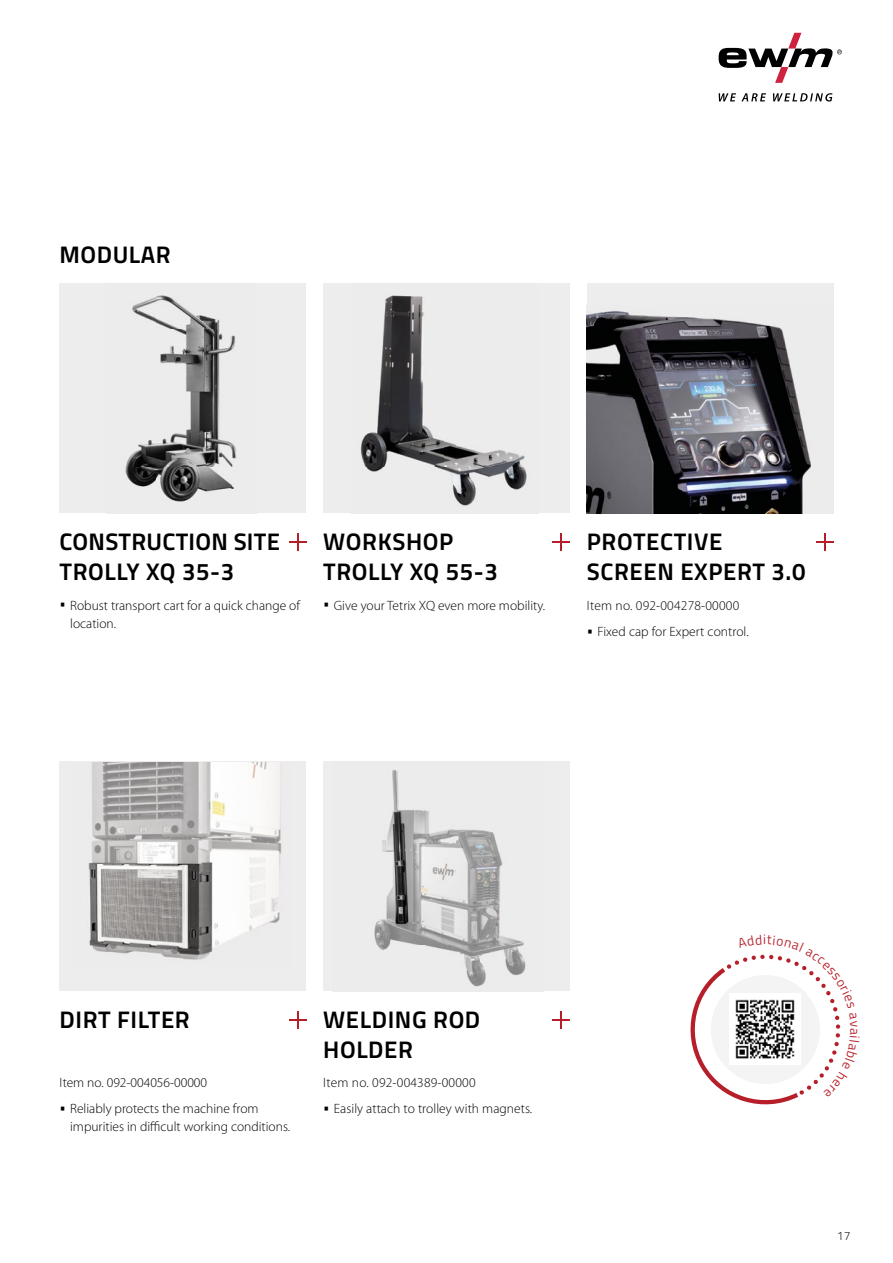
<style>
.page{position:relative;width:893px;height:1263px;background:#fff}
.page>*{position:absolute;margin:0;border:0;box-sizing:border-box;transform-origin:0 0}
.t1{font:700 24px/30px "Titillium Text";letter-spacing:.025em;color:#000}
.t2{font:300 13.5px/18px "Myriad Pro";color:#000}
.t3{font:13.5px "Titillium Text";color:#b61f29}
.t4{font:300 12px "Titillium Text";color:#000}
.s1{font-family:"Titillium Text"}
</style>
<div class="page">
<div style="left:60px;top:283px;width:246px;height:230px;background:#ededed"></div>
<div style="left:323px;top:283px;width:247px;height:230px;background:#ededed"></div>
<img style="left:360px;top:295px;width:167px;height:211px">
<div style="left:587px;top:283px;width:246px;height:230px;background:#ededed"></div>
<img style="left:587px;top:311px;width:224px;height:202px">
<div style="left:323px;top:762px;width:247px;height:229px;background:#ededed"></div>
<img style="left:374px;top:770px;width:152px;height:217px">
<div style="left:60px;top:762px;width:246px;height:229px;background:#ededed"></div>
<img style="left:88px;top:762px;width:194px;height:198px">
<img style="left:125px;top:295px;width:112px;height:207px">
<svg style="left:553px;top:533px;width:17px;height:17px"></svg>
<svg style="left:289px;top:533px;width:17px;height:17px"></svg>
<svg style="left:816px;top:533px;width:17px;height:17px"></svg>
<svg style="left:289px;top:1011px;width:17px;height:17px"></svg>
<svg style="left:553px;top:1011px;width:17px;height:17px"></svg>
<svg style="left:719px;top:93px;width:113px;height:9px"></svg>
<svg style="left:719px;top:33px;width:123px;height:50px"></svg>
<svg style="left:690px;top:954px;width:151px;height:151px"></svg>
<h1 class="t1" style="left:60px;top:239px;width:113px">MODULAR</h1>
<h1 class="t1" style="left:60px;top:525px;width:222px">CONSTRUCTION SITE<br>TROLLY XQ 35-3</h1>
<h1 class="t1" style="left:323px;top:525px;width:176px">WORKSHOP<br>TROLLY XQ 55-3</h1>
<p class="t2" style="left:70px;top:596px;width:231px;text-indent:-11px"><span class="s1">•</span> Robust transport cart for a quick change of location.</p>
<p class="t2" style="left:323px;top:596px;width:224px"><span class="s1">•</span> Give your Tetrix XQ even more mobility.</p>
<h1 class="t1" style="left:587px;top:525px;width:220px">PROTECTIVE<br>SCREEN EXPERT 3.0</h1>
<p class="t2" style="left:587px;top:596px;width:154px">Item no. 092-004278-00000</p>
<p class="t2" style="left:587px;top:623px;width:163px"><span class="s1">•</span> Fixed cap for Expert control.</p>
<h1 class="t1" style="left:60px;top:1003px;width:132px">DIRT FILTER</h1>
<h1 class="t1" style="left:323px;top:1003px;width:159px">WELDING ROD<br>HOLDER</h1>
<p class="t2" style="left:60px;top:1073px;width:149px">Item no. 092-004056-00000</p>
<p class="t2" style="left:70px;top:1100px;width:222px;text-indent:-11px"><span class="s1">•</span> Reliably protects the machine from impurities in difficult working conditions.</p>
<p class="t2" style="left:323px;top:1073px;width:154px">Item no. 092-004389-00000</p>
<p class="t2" style="left:323px;top:1100px;width:211px"><span class="s1">•</span> Easily attach to trolley with magnets.</p>
<p class="t3" style="left:763px;top:930px;width:4px">i</p>
<p class="t4" style="left:837px;top:1227px;width:15px">17</p>
</div>
